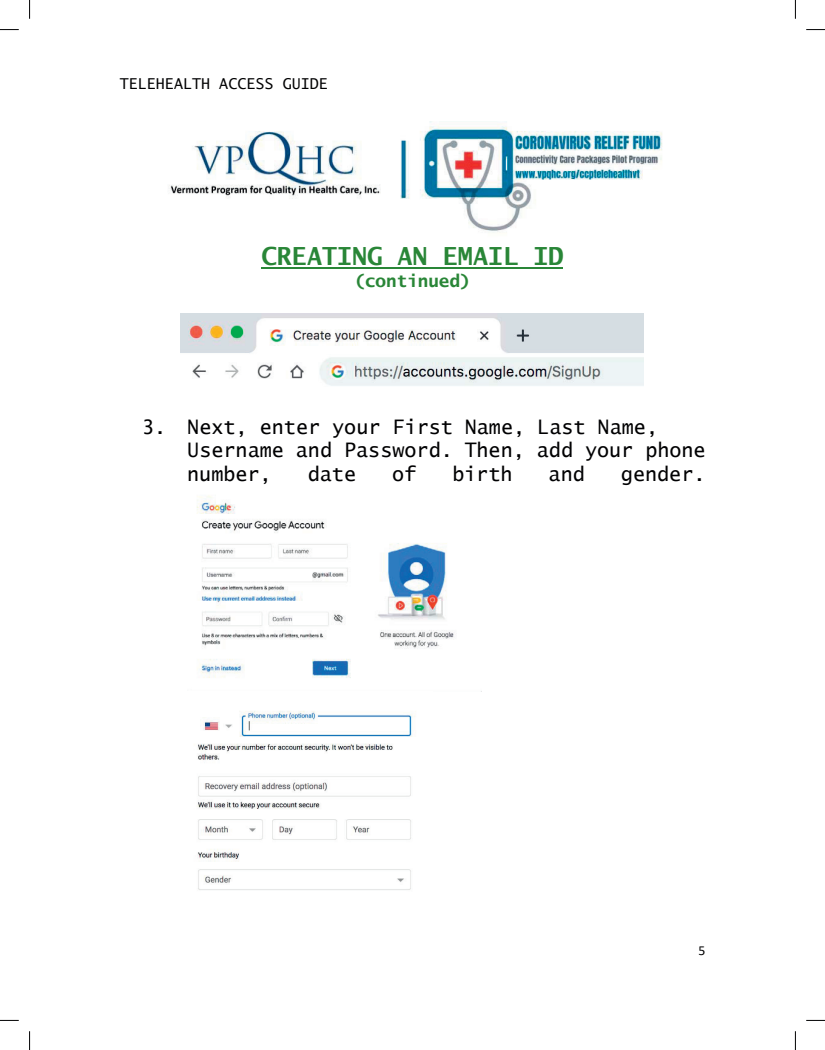
<style>
.page{position:relative;width:825px;height:1050px;background:#fff}
.page>*{position:absolute;margin:0;border:0;box-sizing:border-box;transform-origin:0 0}
.t1{font:700 25px "Lucida Sans Typewriter";color:#298637}
.t2{font:20px/23.5px "Lucida Sans Typewriter";color:#000002}
.t3{font:700 17.5px "Lucida Sans Typewriter";color:#298637}
.t4{font:15px "Lucida Sans Typewriter";color:#000002}
.t5{font:13.75px "Calibri";color:#000002}
</style>
<div class="page">
<img style="left:169px;top:121px;width:493px;height:111px">
<hr style="left:261px;top:267px;width:302px;height:1px;background:#298637">
<img style="left:181px;top:314px;width:462px;height:72px">
<img style="left:196px;top:495px;width:258px;height:183px">
<img style="left:197px;top:711px;width:219px;height:179px">
<svg style="left:0;top:29px;width:19px;height:1px"></svg>
<svg style="left:806px;top:29px;width:18px;height:1px"></svg>
<svg style="left:0;top:1019px;width:19px;height:1px"></svg>
<svg style="left:806px;top:1019px;width:18px;height:1px"></svg>
<svg style="left:29px;top:0;width:1px;height:19px"></svg>
<svg style="left:29px;top:1031px;width:1px;height:18px"></svg>
<svg style="left:794px;top:0;width:1px;height:19px"></svg>
<svg style="left:794px;top:1031px;width:1px;height:18px"></svg>
<p class="t4" style="left:120px;top:75px;width:210px">TELEHEALTH ACCESS GUIDE</p>
<p class="t1" style="left:261px;top:241px;width:303px">CREATING AN EMAIL ID</p>
<p class="t3" style="left:354px;top:270px;width:118px">(continued)</p>
<p class="t2" style="left:187px;top:414px;width:519px;text-indent:-45px">3. Next, enter your First Name, Last Name,<br>Username and Password. Then, add your phone number,</p>
<p class="t2" style="left:307px;top:461px;width:50px">date</p>
<p class="t2" style="left:392px;top:461px;width:26px">of</p>
<p class="t2" style="left:452px;top:461px;width:62px">birth</p>
<p class="t2" style="left:548px;top:461px;width:38px">and</p>
<p class="t2" style="left:620px;top:461px;width:86px">gender.</p>
<p class="t5" style="left:698px;top:940px;width:8px">5</p>
</div>
